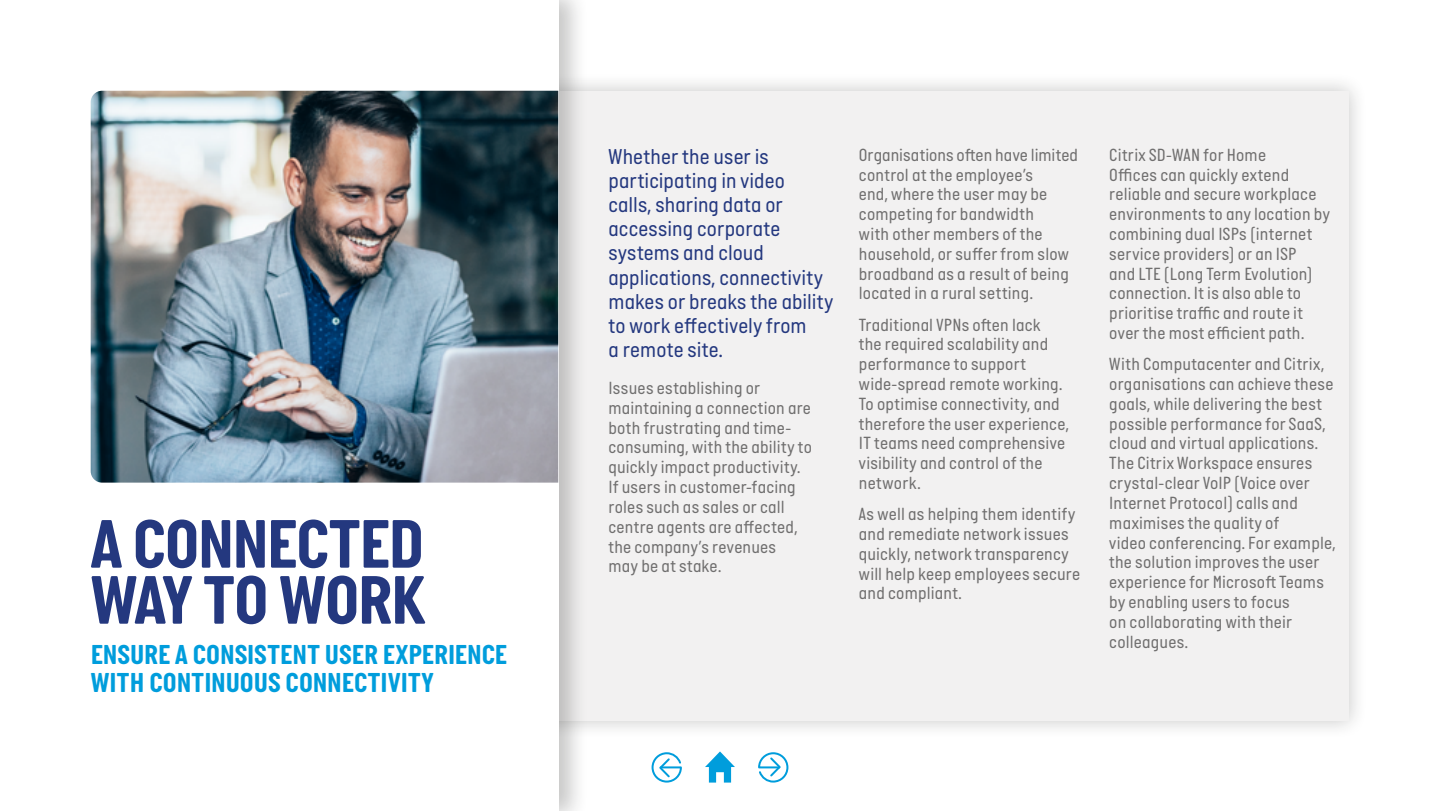
<style>
.page{position:relative;width:1440px;height:811px;background:#fff}
.page>*{position:absolute;margin:0;border:0;box-sizing:border-box;transform-origin:0 0}
.t1{font:700 70px/56px "Italian Plate No One";letter-spacing:-.015em;color:#24387f}
.t2{font:700 28px/28px "Italian Plate No One";letter-spacing:.01em;color:#009ddc}
.t3{font:22px/24.2px "Italian Plate No One";letter-spacing:.005em;color:#24387f}
.t4{font:18px/19.8px "Italian Plate No One";letter-spacing:.015em;color:#706f6f}
</style>
<div class="page">
<div style="left:519px;top:71px;width:850px;height:668px;background:#1d1d1b;opacity:.25"></div>
<div style="left:539px;top:91px;width:810px;height:629px;background:#f2f1f1"></div>
<div style="left:0;top:0;width:588px;height:811px;background:#1d1d1b;opacity:.25"></div>
<div style="left:0;top:0;width:558px;height:811px;background:#fff"></div>
<img style="left:91px;top:91px;width:467px;height:391px">
<svg style="left:705px;top:751px;width:30px;height:31px"></svg>
<svg style="left:758px;top:752px;width:31px;height:31px"></svg>
<svg style="left:651px;top:752px;width:31px;height:31px"></svg>
<h1 class="t1" style="left:91px;top:515px;width:335px">A CONNECTED<br>WAY TO WORK</h1>
<h2 class="t2" style="left:91px;top:640px;width:418px">ENSURE A CONSISTENT USER EXPERIENCE<br>WITH CONTINUOUS CONNECTIVITY</h2>
<p class="t3" style="left:609px;top:144px;width:226px">Whether the user is participating in video calls, sharing data or accessing corporate systems and cloud applications, connectivity makes or breaks the ability to work effectively from<br>a remote site.</p>
<p class="t4" style="left:609px;top:378px;width:205px">Issues establishing or maintaining a connection are both frustrating and time&shy;consuming, with the ability to quickly impact productivity.<br>If users in customer-facing roles such as sales or call centre agents are affected, the company’s revenues<br>may be at stake.</p>
<p class="t4" style="left:859px;top:145px;width:221px">Organisations often have limited control at the employee’s<br>end, where the user may be competing for bandwidth<br>with other members of the household, or suffer from slow broadband as a result of being located in a rural setting.</p>
<p class="t4" style="left:859px;top:314px;width:212px">Traditional VPNs often lack<br>the required scalability and performance to support wide-spread remote working.<br>To optimise connectivity, and therefore the user experience,<br>IT teams need comprehensive visibility and control of the network.</p>
<p class="t4" style="left:859px;top:504px;width:223px">As well as helping them identify and remediate network issues quickly, network transparency will help keep employees secure and compliant.</p>
<p class="t4" style="left:1109px;top:145px;width:222px">Citrix SD-WAN for Home<br>Offices can quickly extend reliable and secure workplace environments to any location by combining dual ISPs (internet service providers) or an ISP<br>and LTE (Long Term Evolution) connection. It is also able to prioritise traffic and route it over the most efficient path.</p>
<p class="t4" style="left:1109px;top:354px;width:228px">With Computacenter and Citrix, organisations can achieve these goals, while delivering the best possible performance for SaaS, cloud and virtual applications.<br>The Citrix Workspace ensures crystal-clear VoIP (Voice over<br>Internet Protocol) calls and maximises the quality of<br>video conferencing. For example, the solution improves the user experience for Microsoft Teams by enabling users to focus<br>on collaborating with their colleagues.</p>
</div>
